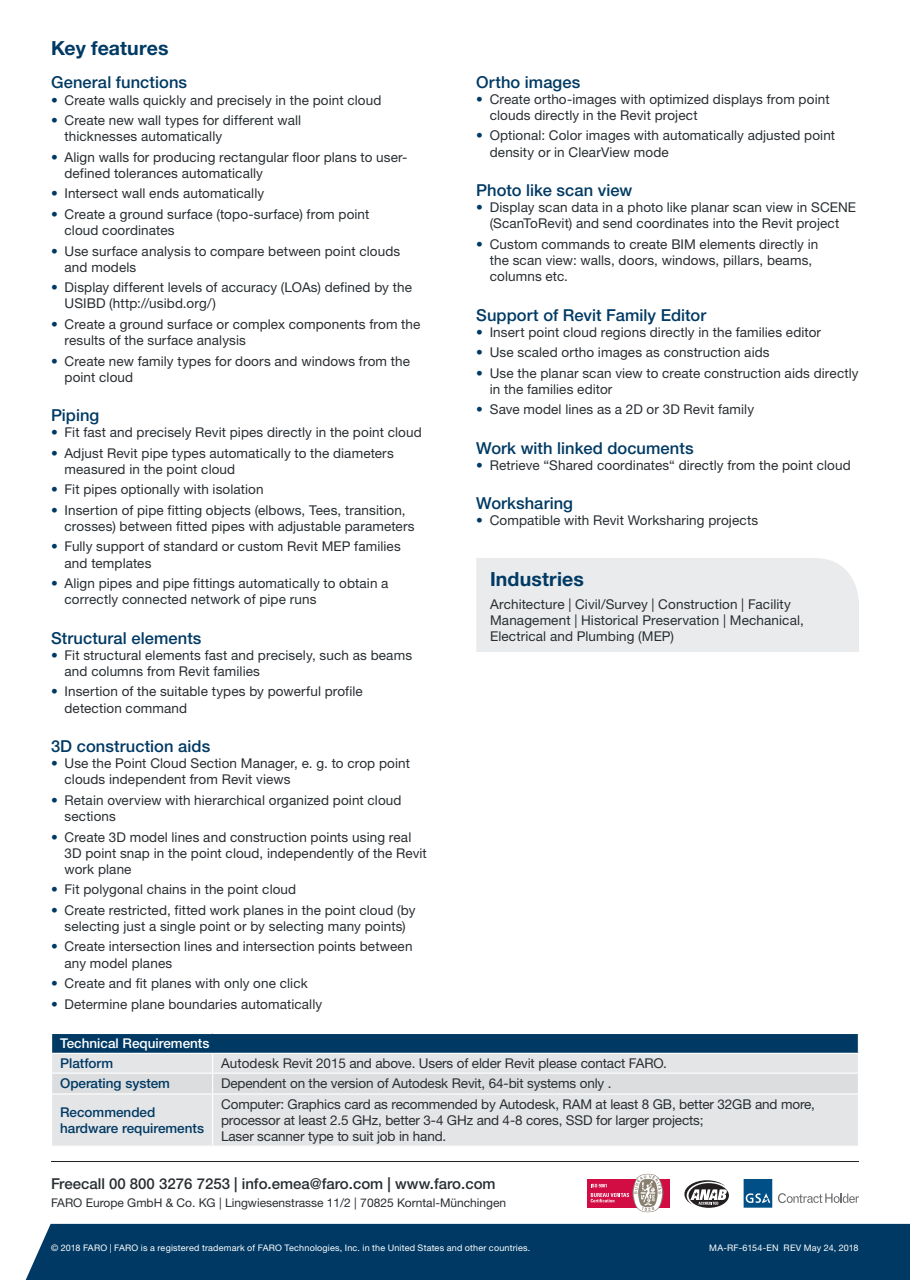
<style>
.page{position:relative;width:910px;height:1280px;background:#fff}
.page>*{position:absolute;margin:0;border:0;box-sizing:border-box;transform-origin:0 0}
.t1{font:700 19.5px "Helvetica Neue LTW1 G";letter-spacing:.005em;color:#003a64}
.t2{font:500 16.5px "Helvetica Neue LTW1 G";letter-spacing:.005em;color:#003a64}
.t3{font:500 15px "Helvetica Neue LTW1 G";color:#292e32}
.t4{font:13.5px/16.2px "Helvetica Neue LTW1 G";letter-spacing:.01em;color:#292e32}
.t5{font:13.5px/16.2px "Helvetica Neue LTW1 G";letter-spacing:-.01em;color:#292e32}
.t6{font:500 13.5px/16.2px "Helvetica Neue LTW1 G";color:#003a64}
.t7{font:500 13.5px "Helvetica Neue LTW1 G";color:#fff}
.t8{font:12px "Helvetica Neue LTW1 G";color:#292e32}
.t9{font:9px "Helvetica Neue LTW1 G";letter-spacing:.02em;color:#fff}
.s1{color:#003a64}
</style>
<div class="page">
<div style="left:25px;top:1224px;width:885px;height:56px;background:#003a64"></div>
<hr style="left:51px;top:1161px;width:808px;height:1px;background:#231f20">
<div style="left:588px;top:1179px;width:82px;height:28px;background:#d20d44"></div>
<svg style="left:591px;top:1174px;width:72px;height:38px"></svg>
<svg style="left:689px;top:1183px;width:40px;height:25px"></svg>
<svg style="left:684px;top:1180px;width:43px;height:25px"></svg>
<svg style="left:744px;top:1179px;width:28px;height:29px"></svg>
<svg style="left:778px;top:1193px;width:81px;height:10px"></svg>
<div style="left:52px;top:1033px;width:806px;height:20px;background:#003a64"></div>
<div style="left:213px;top:1054px;width:645px;height:92px;background:#e4e5e7"></div>
<div style="left:213px;top:1073px;width:645px;height:21px;background:#dcdddf"></div>
<hr style="left:213px;top:1072px;width:646px;height:2px;background:#fff">
<hr style="left:213px;top:1093px;width:646px;height:1px;background:#fff">
<hr style="left:51px;top:1033px;width:162px;height:1px;background:#fff">
<hr style="left:213px;top:1033px;width:646px;height:1px;background:#fff">
<svg style="left:52px;top:1034px;width:161px;height:112px"></svg>
<hr style="left:212px;top:1094px;width:1px;height:52px;background:#fff">
<hr style="left:52px;top:1072px;width:161px;height:2px;background:#fff">
<hr style="left:52px;top:1093px;width:161px;height:1px;background:#fff">
<div style="left:476px;top:558px;width:383px;height:94px;background:#eaebec"></div>
<h1 class="t1" style="left:51px;top:36px;width:119px">Key features</h1>
<p class="t2" style="left:51px;top:73px;width:138px">General functions</p>
<p class="t4" style="left:51px;top:92px;width:332px"><span class="s1">•</span> Create walls quickly and precisely in the point cloud</p>
<p class="t4" style="left:65px;top:112px;width:238px;text-indent:-14px"><span class="s1">•</span> Create new wall types for different wall thicknesses automatically</p>
<p class="t4" style="left:65px;top:149px;width:344px;text-indent:-14px"><span class="s1">•</span> Align walls for producing rectangular floor plans to user&shy;defined tolerances automatically</p>
<p class="t4" style="left:51px;top:185px;width:215px"><span class="s1">•</span> Intersect wall ends automatically</p>
<p class="t4" style="left:65px;top:206px;width:306px;text-indent:-14px"><span class="s1">•</span> Create a ground surface (topo-surface) from point cloud coordinates</p>
<p class="t4" style="left:65px;top:243px;width:337px;text-indent:-14px"><span class="s1">•</span> Use surface analysis to compare between point clouds and models</p>
<p class="t4" style="left:65px;top:279px;width:349px;text-indent:-14px"><span class="s1">•</span> Display different levels of accuracy (LOAs) defined by the<br>USIBD (http://usibd.org/)</p>
<p class="t4" style="left:65px;top:316px;width:357px;text-indent:-14px"><span class="s1">•</span> Create a ground surface or complex components from the results of the surface analysis</p>
<p class="t4" style="left:65px;top:352px;width:347px;text-indent:-14px"><span class="s1">•</span> Create new family types for doors and windows from the point cloud</p>
<p class="t2" style="left:51px;top:405px;width:50px">Piping</p>
<p class="t4" style="left:51px;top:424px;width:372px"><span class="s1">•</span> Fit fast and precisely Revit pipes directly in the point cloud</p>
<p class="t4" style="left:65px;top:445px;width:331px;text-indent:-14px"><span class="s1">•</span> Adjust Revit pipe types automatically to the diameters measured in the point cloud</p>
<p class="t4" style="left:51px;top:481px;width:214px"><span class="s1">•</span> Fit pipes optionally with isolation</p>
<p class="t4" style="left:65px;top:502px;width:352px;text-indent:-14px"><span class="s1">•</span> Insertion of pipe fitting objects (elbows, Tees, transition, crosses) between fitted pipes with adjustable parameters</p>
<p class="t4" style="left:65px;top:538px;width:338px;text-indent:-14px"><span class="s1">•</span> Fully support of standard or custom Revit MEP families and templates</p>
<p class="t4" style="left:65px;top:575px;width:325px;text-indent:-14px"><span class="s1">•</span> Align pipes and pipe fittings automatically to obtain a correctly connected network of pipe runs</p>
<p class="t2" style="left:51px;top:628px;width:152px">Structural elements</p>
<p class="t4" style="left:65px;top:647px;width:349px;text-indent:-14px"><span class="s1">•</span> Fit structural elements fast and precisely, such as beams and columns from Revit families</p>
<p class="t4" style="left:65px;top:683px;width:300px;text-indent:-14px"><span class="s1">•</span> Insertion of the suitable types by powerful profile detection command</p>
<p class="t2" style="left:51px;top:736px;width:161px">3D construction aids</p>
<p class="t4" style="left:65px;top:755px;width:347px;text-indent:-14px"><span class="s1">•</span> Use the Point Cloud Section Manager, e. g. to crop point clouds independent from Revit views</p>
<p class="t4" style="left:65px;top:792px;width:339px;text-indent:-14px"><span class="s1">•</span> Retain overview with hierarchical organized point cloud sections</p>
<p class="t4" style="left:65px;top:828px;width:364px;text-indent:-14px"><span class="s1">•</span> Create 3D model lines and construction points using real<br>3D point snap in the point cloud, independently of the Revit work plane</p>
<p class="t4" style="left:51px;top:881px;width:247px"><span class="s1">•</span> Fit polygonal chains in the point cloud</p>
<p class="t4" style="left:51px;top:902px;width:366px;text-align:center"><span class="s1">•</span> Create restricted, fitted work planes in the point cloud (by selecting just a single point or by selecting many points)</p>
<p class="t4" style="left:65px;top:938px;width:349px;text-indent:-14px"><span class="s1">•</span> Create intersection lines and intersection points between any model planes</p>
<p class="t4" style="left:51px;top:975px;width:258px"><span class="s1">•</span> Create and fit planes with only one click</p>
<p class="t4" style="left:51px;top:995px;width:273px"><span class="s1">•</span> Determine plane boundaries automatically</p>
<p class="t7" style="left:60px;top:1035px;width:151px">Technical Requirements</p>
<p class="t6" style="left:60px;top:1055px;width:55px">Platform</p>
<p class="t5" style="left:221px;top:1055px;width:447px">Autodesk Revit 2015 and above. Users of elder Revit please contact FARO.</p>
<p class="t6" style="left:60px;top:1075px;width:111px">Operating system</p>
<p class="t5" style="left:221px;top:1075px;width:392px">Dependent on the version of Autodesk Revit, 64-bit systems only .</p>
<p class="t6" style="left:60px;top:1104px;width:145px">Recommended hardware requirements</p>
<p class="t5" style="left:221px;top:1096px;width:595px">Computer: Graphics card as recommended by Autodesk, RAM at least 8 GB, better 32GB and more, processor at least 2.5 GHz, better 3-4 GHz and 4-8 cores, SSD for larger projects;<br>Laser scanner type to suit job in hand.</p>
<p class="t2" style="left:476px;top:72px;width:106px">Ortho images</p>
<p class="t4" style="left:490px;top:91px;width:341px;text-indent:-14px"><span class="s1">•</span> Create ortho-images with optimized displays from point clouds directly in the Revit project</p>
<p class="t4" style="left:490px;top:127px;width:347px;text-indent:-14px"><span class="s1">•</span> Optional: Color images with automatically adjusted point density or in ClearView mode</p>
<p class="t2" style="left:476px;top:180px;width:158px">Photo like scan view</p>
<p class="t4" style="left:476px;top:199px;width:381px;text-align:center"><span class="s1">•</span> Display scan data in a photo like planar scan view in SCENE (ScanToRevit) and send coordinates into the Revit project</p>
<p class="t4" style="left:490px;top:236px;width:330px;text-indent:-14px"><span class="s1">•</span> Custom commands to create BIM elements directly in the scan view: walls, doors, windows, pillars, beams, columns etc.</p>
<p class="t2" style="left:476px;top:305px;width:231px">Support of Revit Family Editor</p>
<p class="t4" style="left:476px;top:324px;width:346px"><span class="s1">•</span> Insert point cloud regions directly in the families editor</p>
<p class="t4" style="left:476px;top:344px;width:295px"><span class="s1">•</span> Use scaled ortho images as construction aids</p>
<p class="t4" style="left:490px;top:365px;width:370px;text-indent:-14px"><span class="s1">•</span> Use the planar scan view to create construction aids directly in the families editor</p>
<p class="t4" style="left:476px;top:401px;width:279px"><span class="s1">•</span> Save model lines as a 2D or 3D Revit family</p>
<p class="t2" style="left:476px;top:438px;width:219px">Work with linked documents</p>
<p class="t4" style="left:476px;top:457px;width:376px"><span class="s1">•</span> Retrieve “Shared coordinates“ directly from the point cloud</p>
<p class="t2" style="left:476px;top:493px;width:98px">Worksharing</p>
<p class="t4" style="left:476px;top:512px;width:283px"><span class="s1">•</span> Compatible with Revit Worksharing projects</p>
<h1 class="t1" style="left:490px;top:567px;width:95px">Industries</h1>
<p class="t4" style="left:490px;top:596px;width:315px">Architecture | Civil/Survey | Construction | Facility<br>Management | Historical Preservation | Mechanical,<br>Electrical and Plumbing (MEP)</p>
<p class="t3" style="left:51px;top:1175px;width:446px">Freecall 00 800 3276 7253 | info.emea@faro.com | www.faro.com</p>
<p class="t8" style="left:51px;top:1195px;width:457px">FARO Europe GmbH &amp; Co. KG | Lingwiesenstrasse 11/2 | 70825 Korntal-Münchingen</p>
<p class="t9" style="left:51px;top:1242px;width:481px">© 2018 FARO | FARO is a registered trademark of FARO Technologies, Inc. in the United States and other countries.</p>
<p class="t9" style="left:709px;top:1242px;width:151px">MA-RF-6154-EN REV May 24, 2018</p>
</div>
